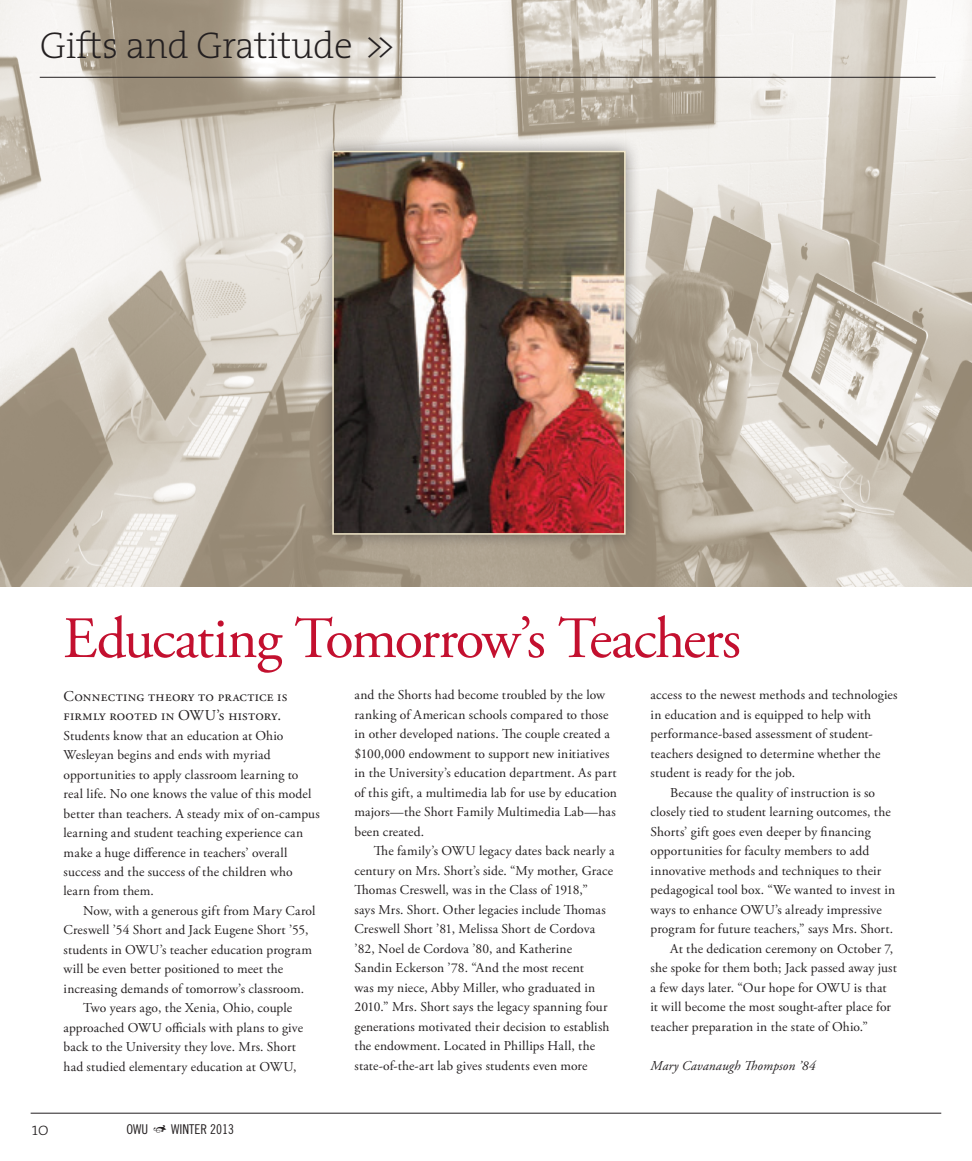
<style>
.page{position:relative;width:972px;height:1161px;background:#fff}
.page>*{position:absolute;margin:0;border:0;box-sizing:border-box;transform-origin:0 0}
.t1{font:58.5px "Adobe Garamond Pro";color:#c3102f}
.t2{font:200 37.5px "The Serif 2";letter-spacing:-.01em;color:#231f20}
.t3{font:200 18px "The Serif 2";color:#231f20}
.t4{font:15px/19.5px "Adobe Garamond Pro";letter-spacing:.02em;color:#231f20}
.t5{font:13.5px/19.5px "Adobe Garamond Pro";color:#231f20}
.t6{font:italic 13.5px "Adobe Garamond Pro";letter-spacing:.01em;color:#231f20}
.t7{font:13.5px "Trade Gothic LT Std Cn 18";color:#231f20}
</style>
<div class="page">
<img style="left:0;top:0;width:972px;height:587px">
<hr style="left:31px;top:1113px;width:910px;height:1px;background:#231f20">
<hr style="left:40px;top:77px;width:896px;height:1px;background:#231f20">
<div style="left:317px;top:136px;width:324px;height:414px;background:#231f20;opacity:.5"></div>
<img style="left:335px;top:154px;width:288px;height:378px">
<div style="left:332px;top:151px;width:294px;height:384px;border:2px solid #f2e8ca"></div>
<h2 class="t2" style="left:40px;top:14px;width:357px">Gifts and Gratitude &gt;&gt;</h2>
<h1 class="t1" style="left:63px;top:603px;width:679px">Educating Tomorrow’s Teachers</h1>
<p class="t4" style="left:64px;top:687px;width:225px">Connecting theory to practice is firmly rooted in OWU’s history.</p>
<p class="t5" style="left:64px;top:726px;width:258px">Students know that an education at Ohio Wesleyan begins and ends with myriad opportunities to apply classroom learning to real life. No one knows the value of this model better than teachers. A steady mix of on-campus learning and student teaching experience can make a huge difference in teachers’ overall success and the success of the children who learn from them.</p>
<p class="t5" style="left:83px;top:901px;width:234px">Now, with a generous gift from Mary Carol</p>
<p class="t5" style="left:64px;top:921px;width:246px">Creswell ’54 Short and Jack Eugene Short ’55,</p>
<p class="t5" style="left:64px;top:940px;width:250px">students in OWU’s teacher education program</p>
<p class="t5" style="left:64px;top:960px;width:221px">will be even better positioned to meet the</p>
<p class="t5" style="left:64px;top:979px;width:242px">increasing demands of tomorrow’s classroom.</p>
<p class="t5" style="left:83px;top:999px;width:210px">Two years ago, the Xenia, Ohio, couple</p>
<p class="t5" style="left:64px;top:1018px;width:241px">approached OWU officials with plans to give</p>
<p class="t5" style="left:64px;top:1038px;width:234px">back to the University they love. Mrs. Short</p>
<p class="t5" style="left:64px;top:1057px;width:234px">had studied elementary education at OWU,</p>
<h3 class="t3" style="left:32px;top:1114px;width:19px">10</h3>
<p class="t7" style="left:127px;top:1121px;width:23px">OWU</p>
<p class="t7" style="left:171px;top:1121px;width:7px">WINTER</p>
<p class="t7" style="left:210px;top:1121px;width:25px">2013</p>
<p class="t5" style="left:354px;top:686px;width:264px">and the Shorts had become troubled by the low ranking of American schools compared to those in other developed nations. The couple created a $100,000 endowment to support new initiatives in the University’s education department. As part of this gift, a multimedia lab for use by education majors—the Short Family Multimedia Lab—has been created.</p>
<p class="t5" style="left:354px;top:842px;width:262px;text-indent:19px">The family’s OWU legacy dates back nearly a century on Mrs. Short’s side. “My mother, Grace Thomas Creswell, was in the Class of 1918,”<br>says Mrs. Short. Other legacies include Thomas Creswell Short ’81, Melissa Short de Cordova ’82, Noel de Cordova ’80, and Katherine<br>Sandin Eckerson ’78. “And the most recent<br>was my niece, Abby Miller, who graduated in 2010.” Mrs. Short says the legacy spanning four generations motivated their decision to establish the endowment. Located in Phillips Hall, the state-of-the-art lab gives students even more</p>
<p class="t5" style="left:651px;top:686px;width:248px">access to the newest methods and technologies</p>
<p class="t5" style="left:651px;top:705px;width:222px">in education and is equipped to help with</p>
<p class="t5" style="left:651px;top:725px;width:224px">performance-based assessment of student-</p>
<p class="t5" style="left:651px;top:744px;width:231px">teachers designed to determine whether the</p>
<p class="t5" style="left:651px;top:764px;width:146px">student is ready for the job.</p>
<p class="t5" style="left:670px;top:783px;width:207px">Because the quality of instruction is so</p>
<p class="t5" style="left:651px;top:803px;width:242px">closely tied to student learning outcomes, the</p>
<p class="t5" style="left:651px;top:822px;width:222px">Shorts’ gift goes even deeper by financing</p>
<p class="t5" style="left:651px;top:842px;width:220px">opportunities for faculty members to add</p>
<p class="t5" style="left:651px;top:861px;width:232px">innovative methods and techniques to their</p>
<p class="t5" style="left:651px;top:881px;width:246px">pedagogical tool box. “We wanted to invest in</p>
<p class="t5" style="left:651px;top:900px;width:233px">ways to enhance OWU’s already impressive</p>
<p class="t5" style="left:651px;top:920px;width:244px">program for future teachers,” says Mrs. Short.</p>
<p class="t5" style="left:670px;top:939px;width:225px">At the dedication ceremony on October 7,</p>
<p class="t5" style="left:651px;top:959px;width:248px">she spoke for them both; Jack passed away just</p>
<p class="t5" style="left:651px;top:978px;width:238px">a few days later. “Our hope for OWU is that</p>
<p class="t5" style="left:651px;top:998px;width:242px">it will become the most sought-after place for</p>
<p class="t5" style="left:651px;top:1017px;width:219px">teacher preparation in the state of Ohio.”</p>
<p class="t6" style="left:651px;top:1057px;width:166px">Mary Cavanaugh Thompson ’84</p>
</div>
